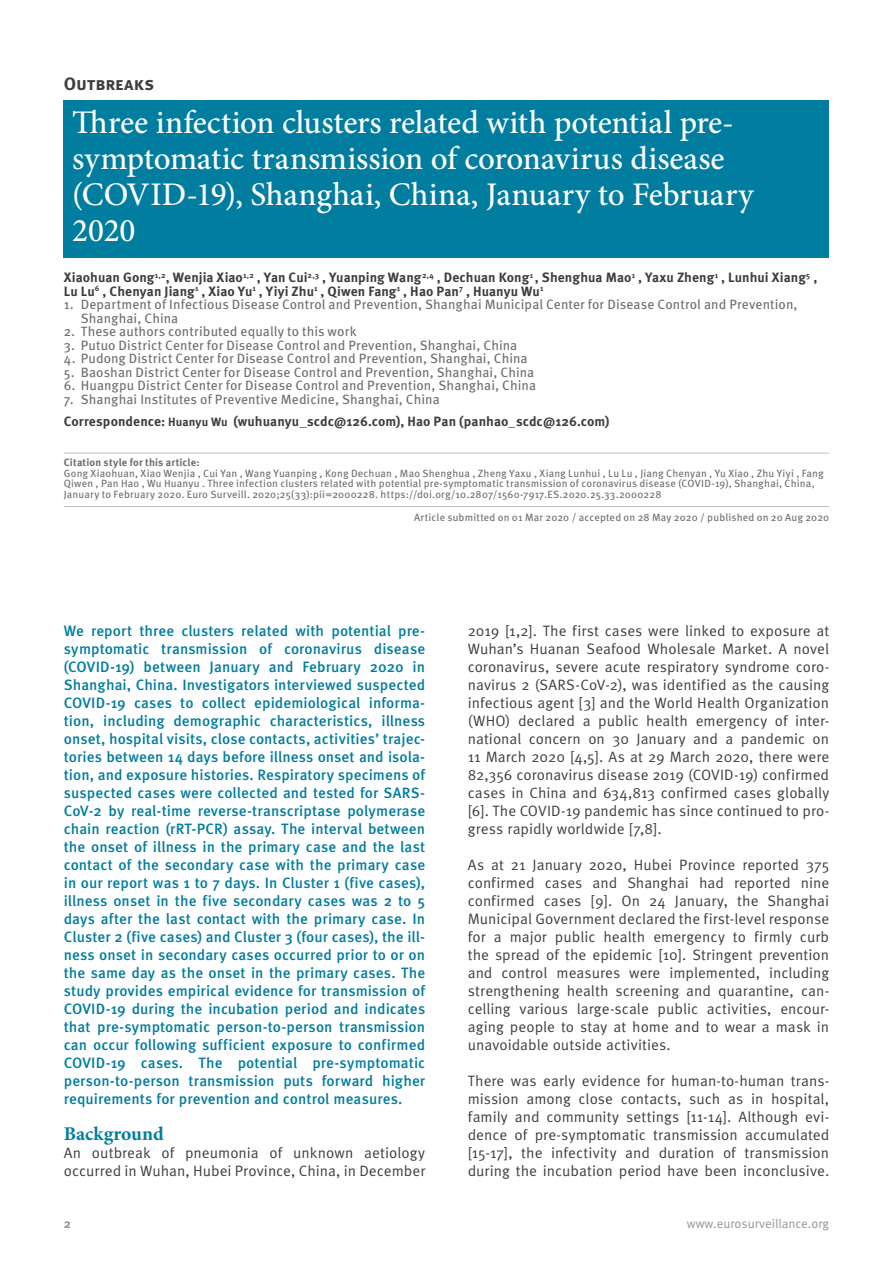
<style>
.page{position:relative;width:893px;height:1263px;background:#fff}
.page>*{position:absolute;margin:0;border:0;box-sizing:border-box;transform-origin:0 0}
.t1{font:500 33px/36px "Minion Pro";letter-spacing:-.005em;color:#fff}
.t2{font:700 19.5px "Minion Pro";letter-spacing:-.005em;color:#007d9f}
.t3{font:700 18px "Meta Pro";color:#3e3e3f}
.t4{font:15px/18px "Meta Pro";color:#3e3e3f;text-align:justify}
.t5{font:500 15px/18px "Meta Pro";letter-spacing:.005em;color:#007d9f;text-align:justify}
.t6{font:13.5px/13.5px "Meta Pro";letter-spacing:.005em;color:#6c6d70}
.t7{font:700 13.5px/13.5px "Meta Pro";letter-spacing:.005em;color:#3e3e3f}
.t8{font:12.75px "Meta Pro";color:#939598}
.t9{font:700 12.75px "Meta Pro";color:#939598}
.t10{font:10.5px/10.5px "Meta Pro";letter-spacing:.015em;color:#6c6d70}
.t11{font:700 10.5px "Meta Pro";letter-spacing:.015em;color:#6c6d70}
.s1{font-weight:400;color:#6c6d70}
.s2{font-size:12px}
</style>
<div class="page">
<hr style="left:64px;top:453px;width:765px;height:1px;background:#bcbdc0">
<hr style="left:64px;top:506px;width:765px;height:1px;background:#bcbdc0">
<div style="left:64px;top:100px;width:765px;height:158px;background:#007d9f"></div>
<p class="t3" style="left:64px;top:72px;width:92px">Outbreaks</p>
<h1 class="t1" style="left:72px;top:104px;width:683px">Three infection clusters related with potential pre&shy;symptomatic transmission of coronavirus disease (COVID-19), Shanghai, China, January to February 2020</h1>
<p class="t7" style="left:64px;top:271px;width:755px">Xiaohuan Gong<sup>1,2</sup>, Wenjia Xiao<sup>1,2</sup> , Yan Cui<sup>2,3</sup> , Yuanping Wang<sup>2,4</sup> , Dechuan Kong<sup>1</sup> , Shenghua Mao<sup>1</sup> , Yaxu Zheng<sup>1</sup> , Lunhui Xiang<sup>5</sup> ,<br>Lu Lu<sup>6</sup> , Chenyan Jiang<sup>1</sup> , Xiao Yu<sup>1</sup> , Yiyi Zhu<sup>1</sup> , Qiwen Fang<sup>1</sup> , Hao Pan<sup>7</sup> , Huanyu Wu<sup>1</sup></p>
<p class="t6" style="left:81px;top:298px;width:718px;text-indent:-17px">1. Department of Infectious Disease Control and Prevention, Shanghai Municipal Center for Disease Control and Prevention,<br>Shanghai, China</p>
<p class="t6" style="left:64px;top:325px;width:294px">2. These authors contributed equally to this work</p>
<p class="t6" style="left:64px;top:339px;width:455px">3. Putuo District Center for Disease Control and Prevention, Shanghai, China</p>
<p class="t6" style="left:64px;top:352px;width:465px">4. Pudong District Center for Disease Control and Prevention, Shanghai, China</p>
<p class="t6" style="left:64px;top:366px;width:472px">5. Baoshan District Center for Disease Control and Prevention, Shanghai, China</p>
<p class="t6" style="left:64px;top:379px;width:474px">6. Huangpu District Center for Disease Control and Prevention, Shanghai, China</p>
<p class="t7" style="left:64px;top:389px;width:547px;line-height:22px"><span class="s1">7. Shanghai Institutes of Preventive Medicine, Shanghai, China<br></span>Correspondence: <span class="s2">Huanyu Wu</span> (wuhuanyu_scdc@126.com), Hao Pan (panhao_scdc@126.com)</p>
<p class="t11" style="left:64px;top:456px;width:137px">Citation style for this article:</p>
<p class="t10" style="left:64px;top:468px;width:761px">Gong Xiaohuan, Xiao Wenjia , Cui Yan , Wang Yuanping , Kong Dechuan , Mao Shenghua , Zheng Yaxu , Xiang Lunhui , Lu Lu , Jiang Chenyan , Yu Xiao , Zhu Yiyi , Fang<br>Qiwen , Pan Hao , Wu Huanyu . Three infection clusters related with potential pre-symptomatic transmission of coronavirus disease (COVID-19), Shanghai, China,<br>January to February 2020. Euro Surveill. 2020;25(33):pii=2000228. https://doi.org/10.2807/1560-7917.ES.2020.25.33.2000228</p>
<p class="t10" style="left:414px;top:512px;width:416px">Article submitted on 01 Mar 2020 / accepted on 28 May 2020 / published on 20 Aug 2020</p>
<p class="t5" style="left:64px;top:622px;width:363px">We report three clusters related with potential pre&shy;symptomatic transmission of coronavirus disease (COVID-19) between January and February 2020 in Shanghai, China. Investigators interviewed suspected COVID-19 cases to collect epidemiological informa&shy;tion, including demographic characteristics, illness onset, hospital visits, close contacts, activities’ trajec&shy;tories between 14 days before illness onset and isola&shy;tion, and exposure histories. Respiratory specimens of suspected cases were collected and tested for SARS-CoV-2 by real-time reverse-transcriptase polymerase chain reaction (rRT-PCR) assay. The interval between the onset of illness in the primary case and the last contact of the secondary case with the primary case in our report was 1 to 7 days. In Cluster 1 (five cases), illness onset in the five secondary cases was 2 to 5 days after the last contact with the primary case. In Cluster 2 (five cases) and Cluster 3 (four cases), the ill&shy;ness onset in secondary cases occurred prior to or on the same day as the onset in the primary cases. The study provides empirical evidence for transmission of COVID-19 during the incubation period and indicates that pre-symptomatic person-to-person transmission can occur following sufficient exposure to confirmed COVID-19 cases. The potential pre-symptomatic person-to-person transmission puts forward higher requirements for prevention and control measures.</p>
<h2 class="t2" style="left:64px;top:1120px;width:101px">Background</h2>
<p class="t4" style="left:64px;top:1144px;width:363px">An outbreak of pneumonia of unknown aetiology occurred in Wuhan, Hubei Province, China, in December</p>
<p class="t4" style="left:468px;top:622px;width:363px">2019 [1,2]. The first cases were linked to exposure at Wuhan’s Huanan Seafood Wholesale Market. A novel coronavirus, severe acute respiratory syndrome coro&shy;navirus 2 (SARS-CoV-2), was identified as the causing infectious agent [3] and the World Health Organization (WHO) declared a public health emergency of inter&shy;national concern on 30 January and a pandemic on 11 March 2020 [4,5]. As at 29 March 2020, there were 82,356 coronavirus disease 2019 (COVID-19) confirmed cases in China and 634,813 confirmed cases globally [6]. The COVID-19 pandemic has since continued to pro&shy;gress rapidly worldwide [7,8].</p>
<p class="t4" style="left:468px;top:856px;width:363px">As at 21 January 2020, Hubei Province reported 375 confirmed cases and Shanghai had reported nine confirmed cases [9]. On 24 January, the Shanghai Municipal Government declared the first-level response for a major public health emergency to firmly curb the spread of the epidemic [10]. Stringent prevention and control measures were implemented, including strengthening health screening and quarantine, can&shy;celling various large-scale public activities, encour&shy;aging people to stay at home and to wear a mask in unavoidable outside activities.</p>
<p class="t4" style="left:468px;top:1072px;width:363px">There was early evidence for human-to-human trans&shy;mission among close contacts, such as in hospital, family and community settings [11-14]. Although evi&shy;dence of pre-symptomatic transmission accumulated [15-17], the infectivity and duration of transmission during the incubation period have been inconclusive.</p>
<p class="t9" style="left:64px;top:1215px;width:9px">2</p>
<p class="t8" style="left:687px;top:1215px;width:144px">www.eurosurveillance.org</p>
</div>
